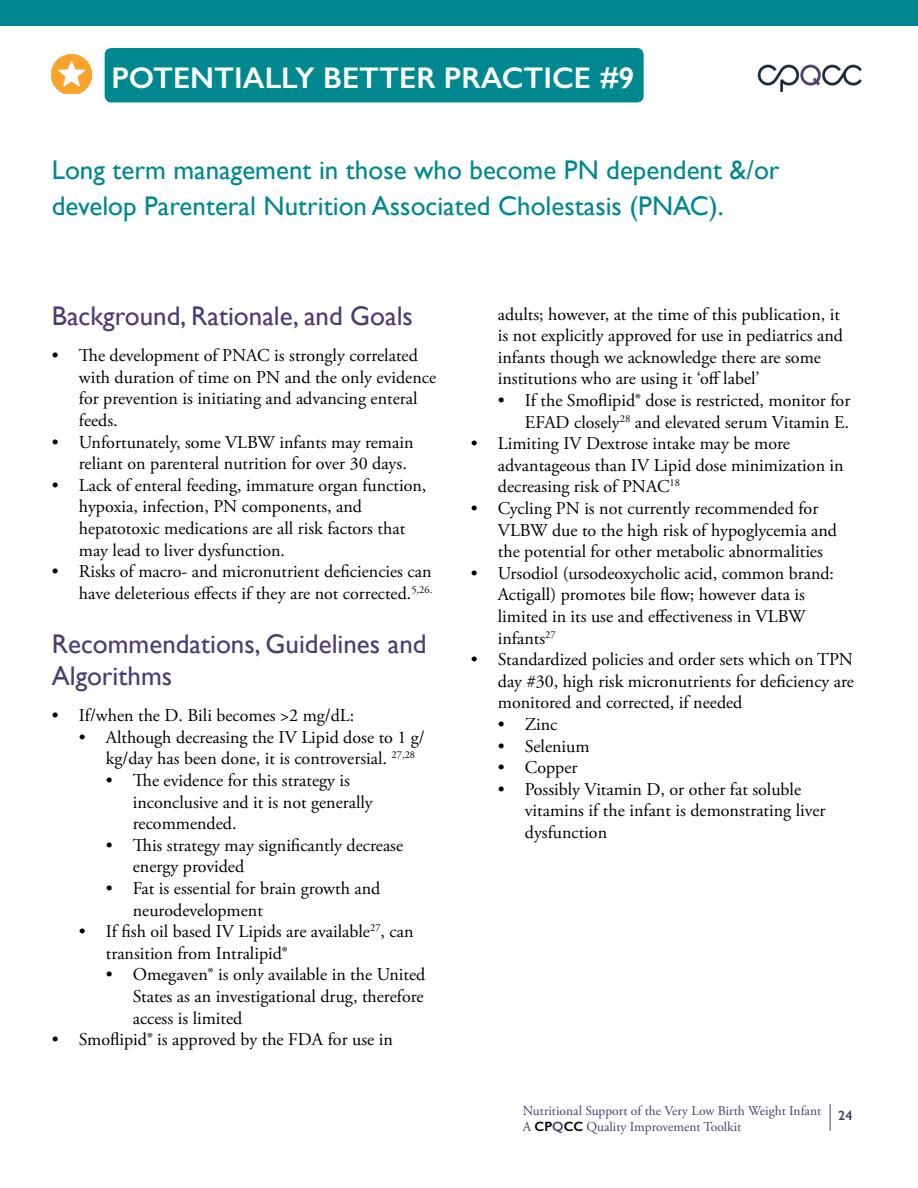
<style>
.page{position:relative;width:918px;height:1188px;background:#fff}
.page>*{position:absolute;margin:0;border:0;box-sizing:border-box;transform-origin:0 0}
.t1{font:600 30px "Gill Sans";color:#fff}
.t2{font:27px/36px "Gill Sans";color:#008890}
.t3{font:27px/32.4px "Gill Sans";color:#4d3c73}
.t4{font:18px/21.6px "Adobe Garamond Pro";color:#000}
.t5{font:13.5px "Adobe Garamond Pro";color:#4d3c73}
.t6{font:600 13.5px "Gill Sans";color:#4d3c73}
.s1{font-family:"Gill Sans";font-weight:600;color:#000}
.s2{font-family:"Gill Sans";font-weight:600}
</style>
<div class="page">
<svg style="left:830px;top:1104px;width:1px;height:27px"></svg>
<img style="left:757px;top:64px;width:105px;height:28px">
<div style="left:0;top:0;width:918px;height:25px;background:#008890"></div>
<img style="left:52px;top:55px;width:40px;height:39px">
<div style="left:105px;top:48px;width:539px;height:54px;background:#008890;border-radius:7px"></div>
<h1 class="t1" style="left:111px;top:60px;width:524px">POTENTIALLY BETTER PRACTICE #9</h1>
<h2 class="t2" style="left:52px;top:152px;width:729px">Long term management in those who become PN dependent &amp;/or develop Parenteral Nutrition Associated Cholestasis (PNAC).</h2>
<h2 class="t3" style="left:52px;top:300px;width:363px">Background, Rationale, and Goals</h2>
<p class="t4" style="left:79px;top:345px;width:359px;text-indent:-27px">• The development of PNAC is strongly correlated with duration of time on PN and the only evidence for prevention is initiating and advancing enteral feeds.</p>
<p class="t4" style="left:79px;top:432px;width:336px;text-indent:-27px">• Unfortunately, some VLBW infants may remain reliant on parenteral nutrition for over 30 days.</p>
<p class="t4" style="left:79px;top:475px;width:349px;text-indent:-27px">• Lack of enteral feeding, immature organ function, hypoxia, infection, PN components, and hepatotoxic medications are all risk factors that may lead to liver dysfunction.</p>
<p class="t4" style="left:52px;top:561px;width:382px;text-align:right">• Risks of macro- and micronutrient deficiencies can have deleterious effects if they are not corrected.<sup>5,26.</sup></p>
<h2 class="t3" style="left:52px;top:627px;width:376px">Recommendations, Guidelines and<br>Algorithms</h2>
<p class="t4" style="left:52px;top:705px;width:304px">• If/when the D. Bili becomes &gt;2 mg/dL:</p>
<p class="t4" style="left:106px;top:727px;width:321px;text-indent:-27px">• Although decreasing the IV Lipid dose to 1 g/ kg/day has been done, it is controversial. <sup>27,28</sup></p>
<p class="t4" style="left:133px;top:770px;width:242px;text-indent:-27px">• The evidence for this strategy is inconclusive and it is not generally recommended.</p>
<p class="t4" style="left:133px;top:835px;width:272px;text-indent:-27px">• This strategy may significantly decrease energy provided</p>
<p class="t4" style="left:133px;top:878px;width:249px;text-indent:-27px">• Fat is essential for brain growth and neurodevelopment</p>
<p class="t4" style="left:106px;top:921px;width:309px;text-indent:-27px">• If fish oil based IV Lipids are available<sup>27</sup>, can transition from Intralipid®</p>
<p class="t4" style="left:133px;top:964px;width:294px;text-align:justify;text-indent:-27px">• Omegaven® is only available in the United States as an investigational drug, therefore access is limited</p>
<p class="t4" style="left:52px;top:1029px;width:343px">• Smoflipid® is approved by the FDA for use in</p>
<p class="t4" style="left:498px;top:304px;width:347px">adults; however, at the time of this publication, it is not explicitly approved for use in pediatrics and infants though we acknowledge there are some institutions who are using it ‘off label’</p>
<p class="t4" style="left:498px;top:390px;width:354px;text-align:right">• If the Smoflipid® dose is restricted, monitor for<br>EFAD closely<sup>28</sup> and elevated serum Vitamin E.</p>
<p class="t4" style="left:498px;top:433px;width:347px;text-indent:-27px">• Limiting IV Dextrose intake may be more advantageous than IV Lipid dose minimization in decreasing risk of PNAC<sup>18</sup></p>
<p class="t4" style="left:498px;top:498px;width:341px;text-indent:-27px">• Cycling PN is not currently recommended for<br>VLBW due to the high risk of hypoglycemia and the potential for other metabolic abnormalities</p>
<p class="t4" style="left:498px;top:563px;width:338px;text-indent:-27px">• Ursodiol (ursodeoxycholic acid, common brand:<br>Actigall) promotes bile flow; however data is limited in its use and effectiveness in VLBW infants<sup>27</sup></p>
<p class="t4" style="left:498px;top:649px;width:358px;text-align:justify;text-indent:-27px">• Standardized policies and order sets which on TPN day #30, high risk micronutrients for deficiency are monitored and corrected, if needed</p>
<p class="t4" style="left:498px;top:714px;width:61px">• Zinc</p>
<p class="t4" style="left:498px;top:736px;width:93px">• Selenium</p>
<p class="t4" style="left:498px;top:757px;width:81px">• Copper</p>
<p class="t4" style="left:525px;top:779px;width:302px;text-indent:-27px">• Possibly Vitamin D, or other fat soluble vitamins if the infant is demonstrating liver dysfunction</p>
<p class="t5" style="left:523px;top:1103px;width:300px">Nutritional Support of the Very Low Birth Weight Infant</p>
<p class="t6" style="left:838px;top:1107px;width:16px">24</p>
<p class="t5" style="left:523px;top:1119px;width:220px">A <span class="s1">CP</span><span class="s2">Q</span><span class="s1">CC</span> Quality Improvement Toolkit</p>
</div>
